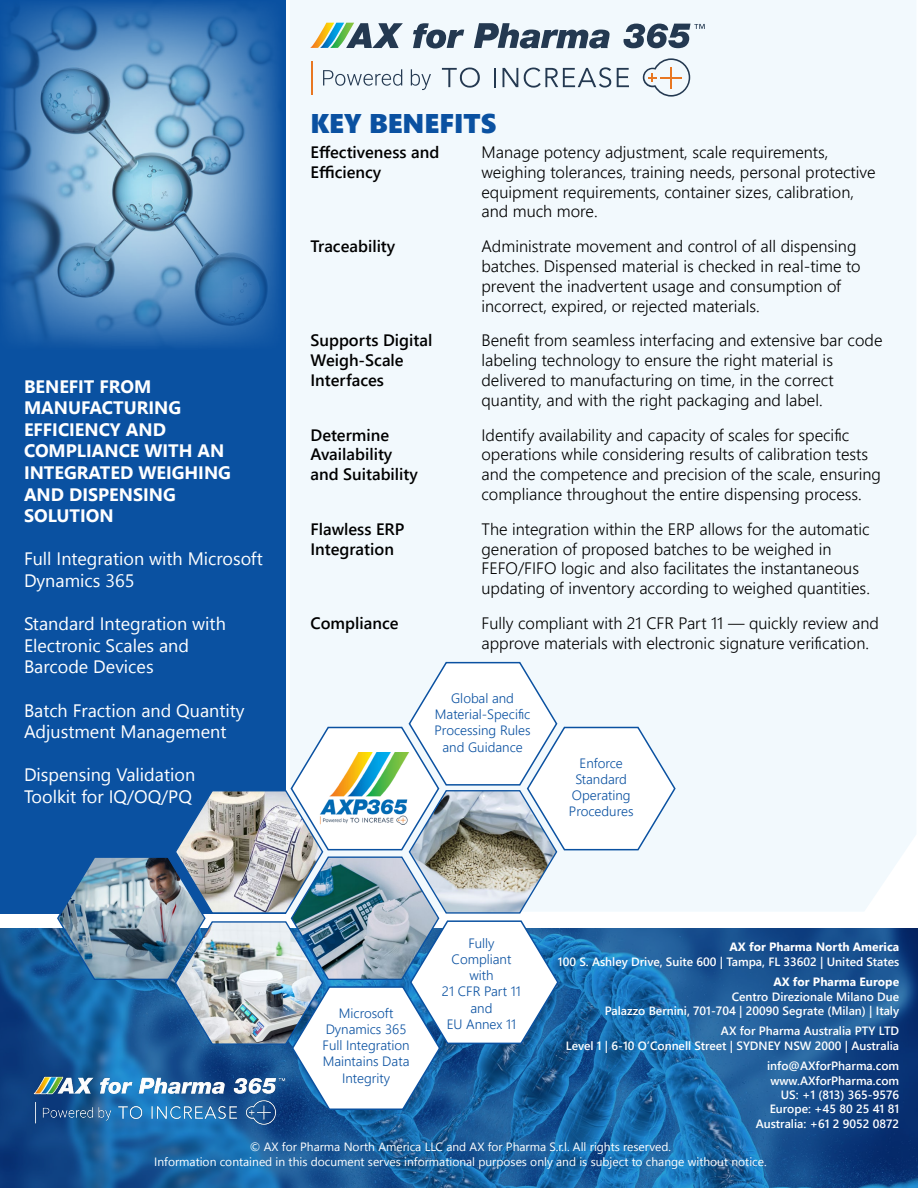
<style>
.page{position:relative;width:918px;height:1188px;background:#fff}
.page>*{position:absolute;margin:0;border:0;box-sizing:border-box;transform-origin:0 0}
.t1{font:27px "Segoe UI Black";color:#0a51a1}
.t2{font:18px/21.6px "Segoe UI";color:#fff}
.t3{font:700 18px/21.6px "Segoe UI";color:#fff}
.t4{font:300 16.5px/19.8px "Segoe UI";color:#000}
.t5{font:600 16.5px "Segoe UI";color:#000}
.t6{font:300 13.5px/16.2px "Segoe UI";color:#0a51a1;text-align:center}
.t7{font:600 12px "Segoe UI";color:#fff}
.t8{font:12px "Segoe UI";color:#fff}
.t9{font:700 12px "Segoe UI";color:#fff}
</style>
<div class="page">
<svg style="left:0;top:928px;width:918px;height:260px;background:#175695"></svg>
<div style="left:0;top:0;width:286px;height:913px;background:#0a51a1"></div>
<div style="left:290px;top:0;width:626px;height:911px;background:#f2f9fd"></div>
<img style="left:56px;top:661px;width:621px;height:450px">
<img style="left:2px;top:3px;width:277px;height:343px">
<svg style="left:442px;top:68px;width:38px;height:20px"></svg>
<svg style="left:494px;top:68px;width:2px;height:19px"></svg>
<svg style="left:503px;top:68px;width:15px;height:19px"></svg>
<svg style="left:524px;top:67px;width:87px;height:21px"></svg>
<svg style="left:617px;top:68px;width:12px;height:19px"></svg>
<svg style="left:643px;top:58px;width:47px;height:39px"></svg>
<hr style="left:311px;top:61px;width:1px;height:34px;background:#e87722">
<svg style="left:323px;top:69px;width:79px;height:17px"></svg>
<svg style="left:411px;top:69px;width:20px;height:21px"></svg>
<svg style="left:413px;top:23px;width:51px;height:25px"></svg>
<svg style="left:474px;top:23px;width:136px;height:25px"></svg>
<svg style="left:624px;top:24px;width:81px;height:24px"></svg>
<svg style="left:310px;top:23px;width:93px;height:25px"></svg>
<img style="left:28px;top:1068px;width:264px;height:66px">
<p class="t3" style="left:24px;top:375px;width:209px">BENEFIT FROM<br>MANUFACTURING<br>EFFICIENCY AND<br>COMPLIANCE WITH AN<br>INTEGRATED WEIGHING<br>AND DISPENSING<br>SOLUTION</p>
<p class="t2" style="left:24px;top:548px;width:241px">Full Integration with Microsoft<br>Dynamics 365</p>
<p class="t2" style="left:24px;top:612px;width:203px">Standard Integration with<br>Electronic Scales and</p>
<p class="t2" style="left:24px;top:656px;width:131px">Barcode Devices</p>
<p class="t2" style="left:24px;top:699px;width:222px">Batch Fraction and Quantity<br>Adjustment Management</p>
<p class="t2" style="left:24px;top:764px;width:173px">Dispensing Validation</p>
<p class="t2" style="left:24px;top:785px;width:169px">Toolkit for IQ/OQ/PQ</p>
<p class="t1" style="left:311px;top:104px;width:187px">KEY BENEFITS</p>
<p class="t5" style="left:311px;top:139px;width:130px">Effectiveness and</p>
<p class="t4" style="left:482px;top:142px;width:349px">Manage potency adjustment, scale requirements,</p>
<p class="t5" style="left:311px;top:159px;width:72px">Efficiency</p>
<p class="t4" style="left:482px;top:162px;width:396px">weighing tolerances, training needs, personal protective</p>
<p class="t4" style="left:482px;top:181px;width:374px">equipment requirements, container sizes, calibration,</p>
<p class="t4" style="left:482px;top:201px;width:118px">and much more.</p>
<p class="t5" style="left:311px;top:233px;width:86px">Traceability</p>
<p class="t4" style="left:482px;top:236px;width:377px">Administrate movement and control of all dispensing</p>
<p class="t4" style="left:482px;top:256px;width:381px">batches. Dispensed material is checked in real-time to</p>
<p class="t4" style="left:482px;top:276px;width:361px">prevent the inadvertent usage and consumption of</p>
<p class="t4" style="left:482px;top:295px;width:280px">incorrect, expired, or rejected materials.</p>
<p class="t5" style="left:311px;top:327px;width:123px">Supports Digital</p>
<p class="t4" style="left:482px;top:330px;width:402px">Benefit from seamless interfacing and extensive bar code</p>
<p class="t5" style="left:311px;top:347px;width:95px">Weigh-Scale</p>
<p class="t4" style="left:482px;top:350px;width:353px">labeling technology to ensure the right material is</p>
<p class="t5" style="left:311px;top:367px;width:75px">Interfaces</p>
<p class="t4" style="left:482px;top:370px;width:354px">delivered to manufacturing on time, in the correct</p>
<p class="t4" style="left:482px;top:390px;width:343px">quantity, and with the right packaging and label.</p>
<p class="t5" style="left:311px;top:422px;width:80px">Determine</p>
<p class="t4" style="left:482px;top:424px;width:369px">Identify availability and capacity of scales for specific</p>
<p class="t5" style="left:311px;top:441px;width:83px">Availability</p>
<p class="t4" style="left:482px;top:444px;width:388px">operations while considering results of calibration tests</p>
<p class="t5" style="left:311px;top:461px;width:109px">and Suitability</p>
<p class="t4" style="left:481px;top:464px;width:401px">and the competence and precision of the scale, ensuring</p>
<p class="t4" style="left:482px;top:484px;width:382px">compliance throughout the entire dispensing process.</p>
<p class="t5" style="left:311px;top:516px;width:95px">Flawless ERP</p>
<p class="t4" style="left:482px;top:519px;width:390px">The integration within the ERP allows for the automatic</p>
<p class="t5" style="left:311px;top:536px;width:85px">Integration</p>
<p class="t4" style="left:482px;top:538px;width:379px">generation of proposed batches to be weighed in<br>FEFO/FIFO logic and also facilitates the instantaneous</p>
<p class="t4" style="left:482px;top:578px;width:390px">updating of inventory according to weighed quantities.</p>
<p class="t5" style="left:311px;top:610px;width:90px">Compliance</p>
<p class="t4" style="left:482px;top:613px;width:399px">Fully compliant with 21 CFR Part 11 — quickly review and</p>
<p class="t4" style="left:482px;top:633px;width:389px">approve materials with electronic signature verification.</p>
<p class="t6" style="left:435px;top:690px;width:98px">Global and<br>Material-Specific<br>Processing Rules and Guidance</p>
<p class="t6" style="left:580px;top:754px;width:45px">Enforce</p>
<p class="t6" style="left:575px;top:771px;width:53px">Standard</p>
<p class="t6" style="left:572px;top:787px;width:60px">Operating</p>
<p class="t6" style="left:569px;top:803px;width:66px">Procedures</p>
<p class="t6" style="left:468px;top:934px;width:28px">Fully</p>
<p class="t6" style="left:452px;top:951px;width:61px">Compliant</p>
<p class="t6" style="left:469px;top:967px;width:26px">with</p>
<p class="t6" style="left:442px;top:983px;width:81px">21 CFR Part 11</p>
<p class="t6" style="left:471px;top:999px;width:23px">and</p>
<p class="t6" style="left:447px;top:1015px;width:71px">EU Annex 11</p>
<p class="t9" style="left:729px;top:938px;width:171px">AX for Pharma North America</p>
<p class="t7" style="left:558px;top:952px;width:343px">100 S. Ashley Drive, Suite 600 | Tampa, FL 33602 | United States</p>
<p class="t9" style="left:773px;top:973px;width:127px">AX for Pharma Europe</p>
<p class="t7" style="left:732px;top:987px;width:169px">Centro Direzionale Milano Due</p>
<p class="t7" style="left:605px;top:1001px;width:296px">Palazzo Bernini, 701-704 | 20090 Segrate (Milan) | Italy</p>
<p class="t7" style="left:721px;top:1022px;width:180px">AX for Pharma Australia PTY LTD</p>
<p class="t7" style="left:566px;top:1036px;width:335px">Level 1 | 6-10 O’Connell Street | SYDNEY NSW 2000 | Australia</p>
<p class="t7" style="left:767px;top:1056px;width:134px">info@AXforPharma.com</p>
<p class="t7" style="left:771px;top:1071px;width:130px">www.AXforPharma.com</p>
<p class="t7" style="left:781px;top:1085px;width:120px">US: +1 (813) 365-9576</p>
<p class="t7" style="left:770px;top:1100px;width:131px">Europe: +45 80 25 41 81</p>
<p class="t7" style="left:756px;top:1114px;width:145px">Australia: +61 2 9052 0872</p>
<p class="t8" style="left:250px;top:1138px;width:423px">© AX for Pharma North America LLC and AX for Pharma S.r.l. All rights reserved.</p>
<p class="t8" style="left:154px;top:1153px;width:614px">Information contained in this document serves informational purposes only and is subject to change without notice.</p>
<p class="t6" style="left:339px;top:1004px;width:56px">Microsoft</p>
<p class="t6" style="left:326px;top:1021px;width:82px">Dynamics 365</p>
<p class="t6" style="left:323px;top:1037px;width:89px">Full Integration</p>
<p class="t6" style="left:323px;top:1053px;width:88px">Maintains Data</p>
<p class="t6" style="left:342px;top:1069px;width:49px">Integrity</p>
</div>
